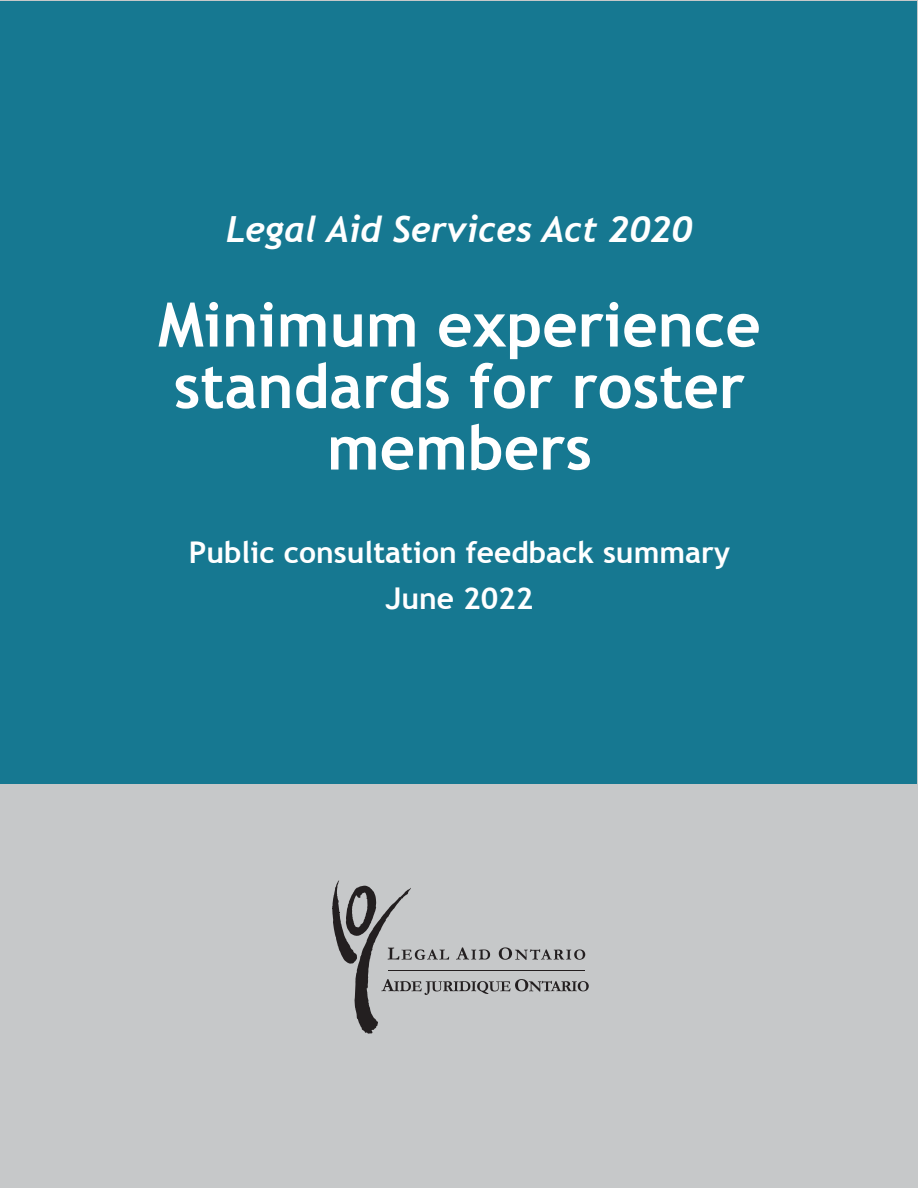
<style>
.page{position:relative;width:918px;height:1188px;background:#c6c8c9}
.page>*{position:absolute;margin:0;border:0;box-sizing:border-box;transform-origin:0 0}
.Heading_1__title_pag{font:700 61.5px/61.5px "Trebuchet MS";color:#fff;text-align:center}
.Heading_1__title_pag-2{font:italic 700 36px "Trebuchet";color:#fff}
.Heading_1__title_pag-3{font:700 30px "Trebuchet MS";color:#fff}
</style>
<div class="page">
<div style="left:1px;top:1px;width:916px;height:782px;background:#167891"></div>
<svg style="left:332px;top:880px;width:257px;height:154px"></svg>
<h1 class="Heading_1__title_pag-2" style="left:226px;top:207px;width:468px">Legal Aid Services Act 2020</h1>
<h1 class="Heading_1__title_pag" style="left:158px;top:294px;width:604px">Minimum experience standards for roster members</h1>
<h1 class="Heading_1__title_pag-3" style="left:189px;top:533px;width:543px">Public consultation feedback summary</h1>
<h1 class="Heading_1__title_pag-3" style="left:385px;top:580px;width:150px">June 2022</h1>
</div>
